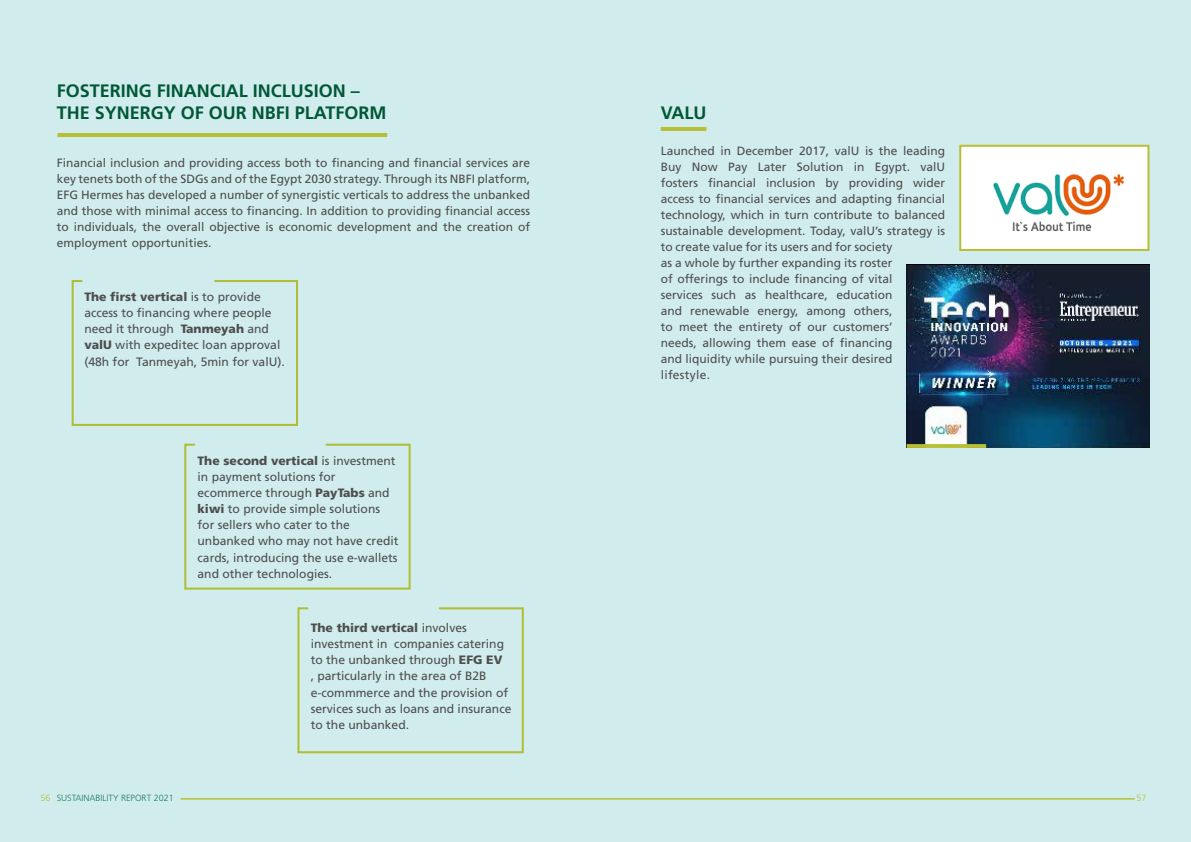
<style>
.page{position:relative;width:1191px;height:842px;background:#d1ecec}
.page>*{position:absolute;margin:0;border:0;box-sizing:border-box;transform-origin:0 0}
.t1{font:700 18px/21.6px "Frutiger LT Std";color:#005837}
.t2{font:12.1px/16.2px "Frutiger LT Std";color:#4d4d4f}
.t3{font:12px/16px "Frutiger LT Std";color:#4d4d4f;text-align:justify}
.t4{font:300 9px "Frutiger LT Std";color:#1e7c62}
.t5{font:300 9px "Frutiger LT Std";color:#b8bf34}
.s1{font-weight:900}
.s2{color:#b8bf34}
</style>
<div class="page">
<hr style="left:180px;top:798px;width:954px;height:1px;background:#b8bf34">
<hr style="left:57px;top:133px;width:330px;height:4px;background:#b8bf34">
<svg style="left:71px;top:280px;width:227px;height:146px"></svg>
<svg style="left:184px;top:443px;width:227px;height:147px"></svg>
<svg style="left:297px;top:607px;width:227px;height:147px"></svg>
<hr style="left:660px;top:127px;width:46px;height:4px;background:#b8bf34">
<div style="left:959px;top:145px;width:190px;height:106px;background:#fff;border:2px solid #b8bf34"></div>
<img style="left:993px;top:174px;width:132px;height:58px">
<img style="left:906px;top:265px;width:243px;height:182px">
<svg style="left:906px;top:444px;width:80px;height:4px"></svg>
<h1 class="t1" style="left:57px;top:80px;width:331px">FOSTERING FINANCIAL INCLUSION –<br>THE SYNERGY OF OUR NBFI PLATFORM</h1>
<p class="t3" style="left:57px;top:155px;width:475px">Financial inclusion and providing access both to financing and financial services are key tenets both of the SDGs and of the Egypt 2030 strategy. Through its NBFI platform, EFG Hermes has developed a number of synergistic verticals to address the unbanked and those with minimal access to financing. In addition to providing financial access to individuals, the overall objective is economic development and the creation of employment opportunities.</p>
<p class="t2" style="left:84px;top:289px;width:202px"><span class="s1">The first vertical</span> is to provide access to financing where people need it through <span class="s1">Tanmeyah</span> and <span class="s1">valU</span> with expeditec loan approval (48h for Tanmeyah, 5min for valU).</p>
<p class="t2" style="left:198px;top:452px;width:202px"><span class="s1">The second vertical</span> is investment in payment solutions for ecommerce through <span class="s1">PayTabs</span> and <span class="s1">kiwi</span> to provide simple solutions for sellers who cater to the unbanked who may not have credit cards, introducing the use e-wallets and other technologies.</p>
<p class="t2" style="left:311px;top:620px;width:202px"><span class="s1">The third vertical</span> involves investment in companies catering to the unbanked through <span class="s1">EFG EV<br></span>, particularly in the area of B2B e-commmerce and the provision of services such as loans and insurance to the unbanked.</p>
<h1 class="t1" style="left:660px;top:102px;width:47px">VALU</h1>
<p class="t3" style="left:660px;top:143px;width:286px;text-align:left">Launched in December 2017, valU is the leading Buy Now Pay Later Solution in Egypt. valU fosters financial inclusion by providing wider access to financial services and adapting financial technology, which in turn contribute to balanced sustainable development. Today, valU’s strategy is to create value for its users and for society<br>as a whole by further expanding its roster<br>of offerings to include financing of vital<br>services such as healthcare, education<br>and renewable energy, among others,<br>to meet the entirety of our customers’<br>needs, allowing them ease of financing<br>and liquidity while pursuing their desired<br>lifestyle.</p>
<p class="t4" style="left:40px;top:793px;width:135px"><span class="s2">56</span> SUSTAINABILITY REPORT 2021</p>
<p class="t5" style="left:1136px;top:793px;width:12px">57</p>
</div>
